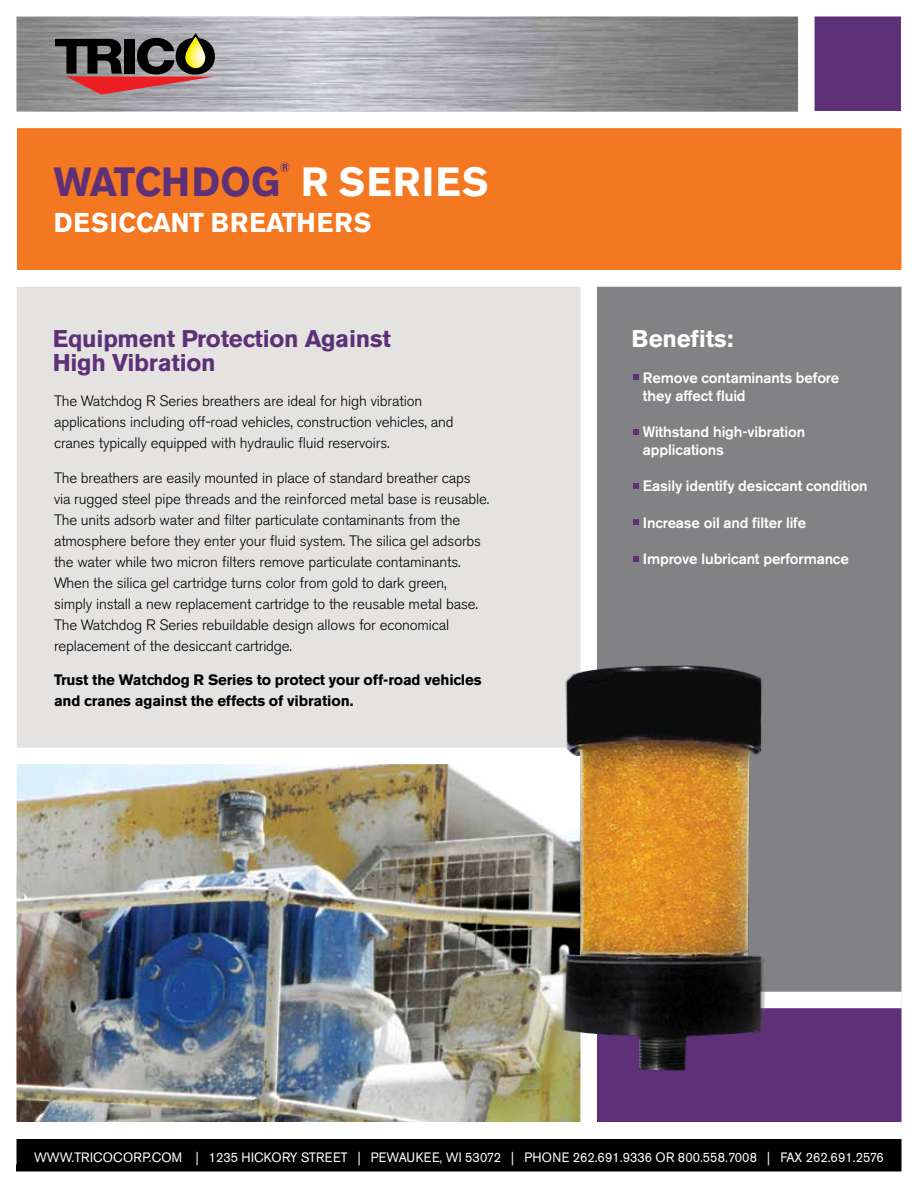
<style>
.page{position:relative;width:918px;height:1188px;background:#fff}
.page>*{position:absolute;margin:0;border:0;box-sizing:border-box;transform-origin:0 0}
.t1{font:700 40.5px "Akzidenz Grotesk BE";color:#5d3077;scale:.95 1}
.t2{font:700 40.5px "Akzidenz Grotesk BE";letter-spacing:.04em;color:#fff;scale:.95 1}
.t3{font:700 27px "Akzidenz Grotesk BE";color:#fff;scale:.95 1}
.t4{font:700 24px/24px "Akzidenz Grotesk BE";letter-spacing:-.01em;color:#5d3077}
.t5{font:700 24px "Akzidenz Grotesk BE";letter-spacing:-.01em;color:#fff}
.t6{font:300 15px/21px "Akzidenz Grotesk BE";letter-spacing:-.01em;color:#000}
.t7{font:500 15px/18px "Akzidenz Grotesk BE";letter-spacing:-.01em;color:#fff}
.t8{font:700 15px/21px "Akzidenz Grotesk BE";letter-spacing:-.01em;color:#000}
.t9{font:13.5px "Akzidenz Grotesk BE";color:#fff;scale:.93 1}
.t10{font:700 13.5px "Akzidenz Grotesk BE";color:#5d3077;scale:.95 1}
</style>
<div class="page">
<div style="left:580px;top:1005px;width:322px;height:123px;background:#5d3077"></div>
<div style="left:593px;top:274px;width:309px;height:732px;background:#828183"></div>
<div style="left:16px;top:277px;width:569px;height:554px;background:#e4e3e2"></div>
<div style="left:17px;top:1139px;width:885px;height:33px;background:#000"></div>
<img style="left:16px;top:764px;width:564px;height:358px">
<div style="left:17px;top:125px;width:893px;height:147px;background:#f47721"></div>
<img style="left:16px;top:16px;width:782px;height:95px">
<svg style="left:55px;top:33px;width:160px;height:62px;background:#7a5d5a"></svg>
<div style="left:814px;top:16px;width:87px;height:95px;background:#5d3077"></div>
<svg style="left:633px;top:374px;width:6px;height:6px"></svg>
<svg style="left:633px;top:429px;width:6px;height:6px"></svg>
<svg style="left:633px;top:483px;width:6px;height:6px"></svg>
<svg style="left:633px;top:520px;width:6px;height:5px"></svg>
<svg style="left:633px;top:556px;width:6px;height:6px"></svg>
<div style="left:12px;top:748px;width:579px;height:16px;background:#fff"></div>
<div style="left:798px;top:0;width:17px;height:125px;background:#fff"></div>
<div style="left:13px;top:1122px;width:889px;height:16px;background:#fff"></div>
<div style="left:902px;top:0;width:16px;height:1185px;background:#fff"></div>
<div style="left:580px;top:278px;width:17px;height:858px;background:#fff"></div>
<div style="left:587px;top:992px;width:315px;height:16px;background:#fff"></div>
<div style="left:0;top:112px;width:918px;height:16px;background:#fff"></div>
<div style="left:0;top:270px;width:918px;height:16px;background:#fff"></div>
<img style="left:533px;top:662px;width:244px;height:410px">
<h1 class="t1" style="left:54px;top:159px;width:240px">Watchdog</h1>
<p class="t10" style="left:280px;top:160px;width:13px">®</p>
<h1 class="t2" style="left:301px;top:159px;width:199px">R SERIES</h1>
<h2 class="t3" style="left:54px;top:207px;width:17px">Desi</h2>
<h2 class="t3" style="left:119px;top:207px;width:228px">ccant breathers</h2>
<h3 class="t4" style="left:53px;top:327px;width:340px">Equipment Protection Against<br>High Vibration</h3>
<h3 class="t5" style="left:632px;top:325px;width:103px">Benefits:</h3>
<p class="t7" style="left:643px;top:368px;width:198px">Remove contaminants before they affect fluid</p>
<p class="t7" style="left:643px;top:423px;width:164px">Withstand high-vibration applications</p>
<p class="t7" style="left:643px;top:477px;width:226px">Easily identify desiccant condition</p>
<p class="t7" style="left:643px;top:513px;width:165px">Increase oil and filter life</p>
<p class="t7" style="left:643px;top:550px;width:207px">Improve lubricant performance</p>
<p class="t6" style="left:54px;top:391px;width:401px">The Watchdog R Series breathers are ideal for high vibration applications including off-road vehicles, construction vehicles, and cranes typically equipped with hydraulic fluid reservoirs.</p>
<p class="t6" style="left:54px;top:467px;width:437px">The breathers are easily mounted in place of standard breather caps via rugged steel pipe threads and the reinforced metal base is reusable.<br>The units adsorb water and filter particulate contaminants from the atmosphere before they enter your fluid system. The silica gel adsorbs the water while two micron filters remove particulate contaminants.<br>When the silica gel cartridge turns color from gold to dark green,<br>simply install a new replacement cartridge to the reusable metal base.<br>The Watchdog R Series rebuildable design allows for economical replacement of the desiccant cartridge.</p>
<p class="t8" style="left:54px;top:670px;width:429px">Trust the Watchdog R Series to protect your off-road vehicles and cranes against the effects of vibration.</p>
<p class="t9" style="left:34px;top:1149px;width:915px">WWW.TRICOCORP.COM | 1235 HICKORY STREET | PEWAUKEE, WI 53072 | PH ONE 262.691.9336 OR 800.558.7008 | FAX 262.691.2576</p>
</div>
